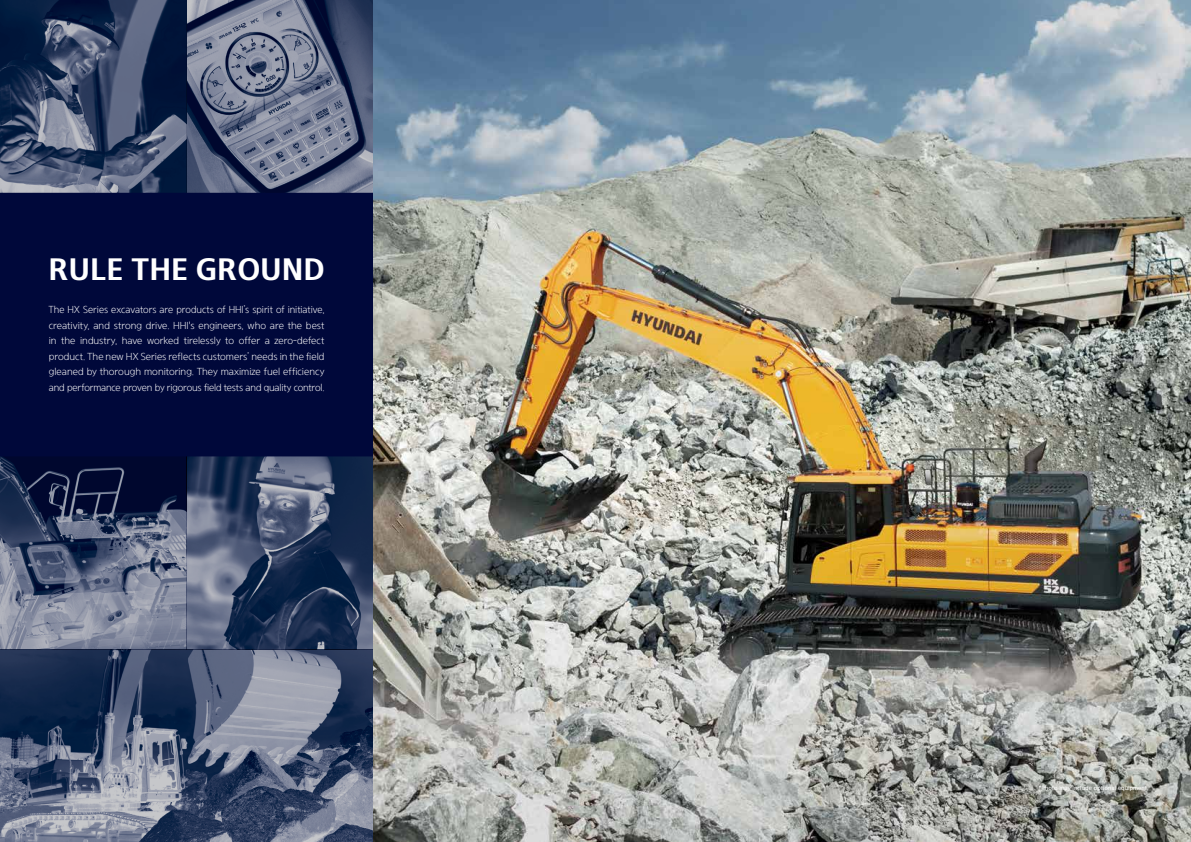
<style>
.page{position:relative;width:1191px;height:842px;background:#fff}
.page>*{position:absolute;margin:0;border:0;box-sizing:border-box;transform-origin:0 0}
.t1{font:30px "HYUNDAI Bold";letter-spacing:.02em;color:#fff}
.t2{font:10px/15.5px "HYUNDAI Light";letter-spacing:-.015em;color:#fff;text-align:justify}
.t3{font:6px "HYUNDAI Medium";color:#fff}
</style>
<div class="page">
<img style="left:0;top:649px;width:373px;height:193px">
<img style="left:0;top:0;width:373px;height:193px">
<img style="left:0;top:456px;width:373px;height:193px">
<div style="left:0;top:193px;width:373px;height:263px;background:#00083a"></div>
<img style="left:373px;top:0;width:818px;height:842px">
<h1 class="t1" style="left:49px;top:251px;width:277px">RULE THE GROUND</h1>
<p class="t2" style="left:49px;top:302px;width:277px">The HX Series excavators are products of HHI’s spirit of initiative, creativity, and strong drive. HHI's engineers, who are the best in the industry, have worked tirelessly to offer a zero-defect product. The new HX Series reflects customers’ needs in the field gleaned by thorough monitoring. They maximize fuel efficiency and performance proven by rigorous field tests and quality control.</p>
<p class="t3" style="left:1038px;top:784px;width:111px">*Photo may include optional equipment.</p>
</div>
